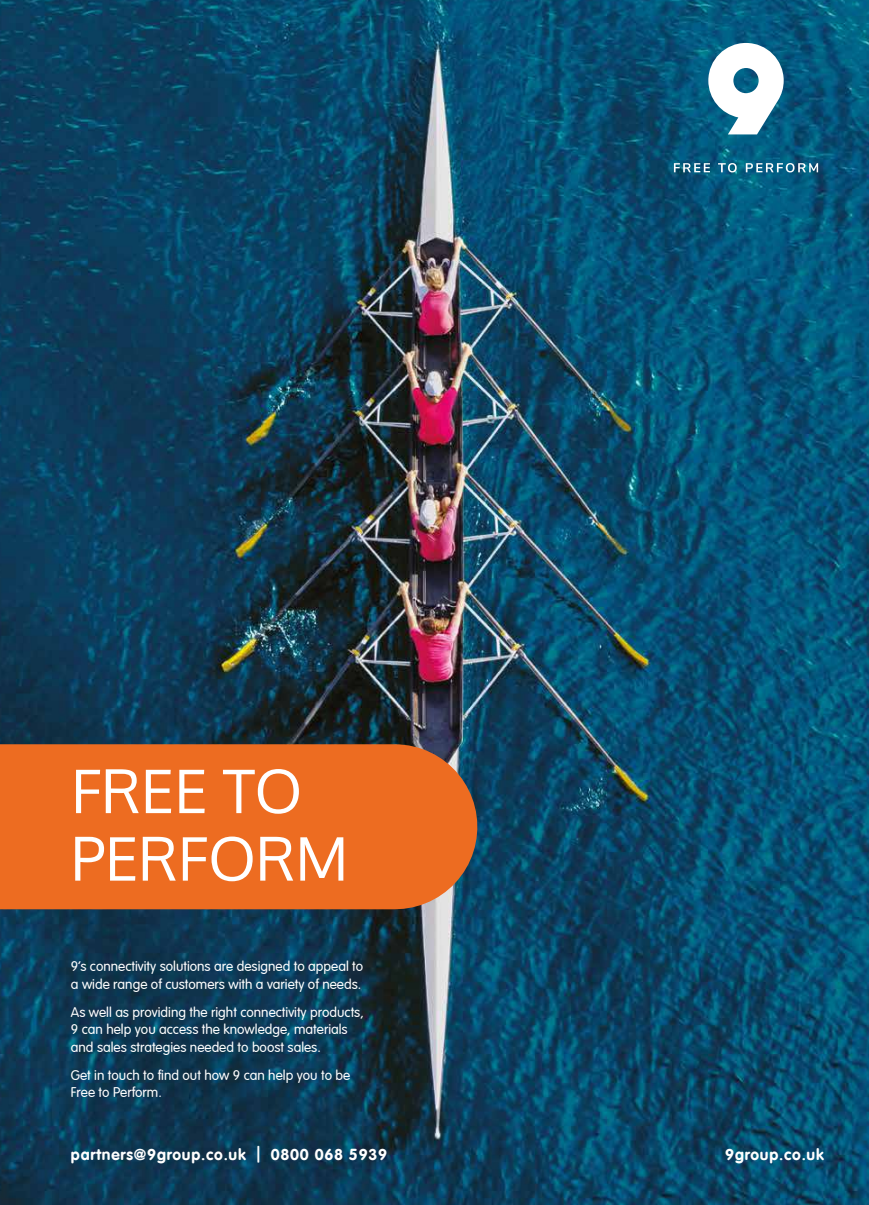
<style>
.page{position:relative;width:869px;height:1205px;background:#fff}
.page>*{position:absolute;margin:0;border:0;box-sizing:border-box;transform-origin:0 0}
.t1{font:60px/67.5px "Oxygen";color:#fff}
.t2{font:700 15.62px "VAG Rounded LT";letter-spacing:.05em;color:#fff}
.t3{font:300 13.75px/17.5px "VAG Rounded LT";color:#fff}
.s1{font-size:15px}
</style>
<div class="page">
<img style="left:0;top:0;width:868px;height:1205px">
<svg style="left:708px;top:43px;width:75px;height:91px"></svg>
<svg style="left:673px;top:163px;width:36px;height:9px"></svg>
<svg style="left:717px;top:163px;width:19px;height:9px"></svg>
<svg style="left:745px;top:163px;width:72px;height:9px"></svg>
<div style="left:0;top:744px;width:394px;height:165px;background:#ed6c21"></div>
<h1 class="t1" style="left:71px;top:758px;width:279px">FREE TO<br>PERFORM</h1>
<p class="t3" style="left:71px;top:958px;width:293px">9’s connectivity solutions are designed to appeal to a wide range of customers with a variety of needs.</p>
<p class="t3" style="left:71px;top:1003px;width:294px">As well as providing the right connectivity products,<br>9 can help you access the knowledge, materials and sales strategies needed to boost sales.</p>
<p class="t3" style="left:71px;top:1067px;width:281px">Get in touch to find out how 9 can help you to be<br>Free to Perform.</p>
<p class="t2" style="left:71px;top:1145px;width:317px">partners@9group.co.uk <span class="s1">|</span> 0800 068 5939</p>
<p class="t2" style="left:725px;top:1145px;width:100px">9group.co.uk</p>
</div>
